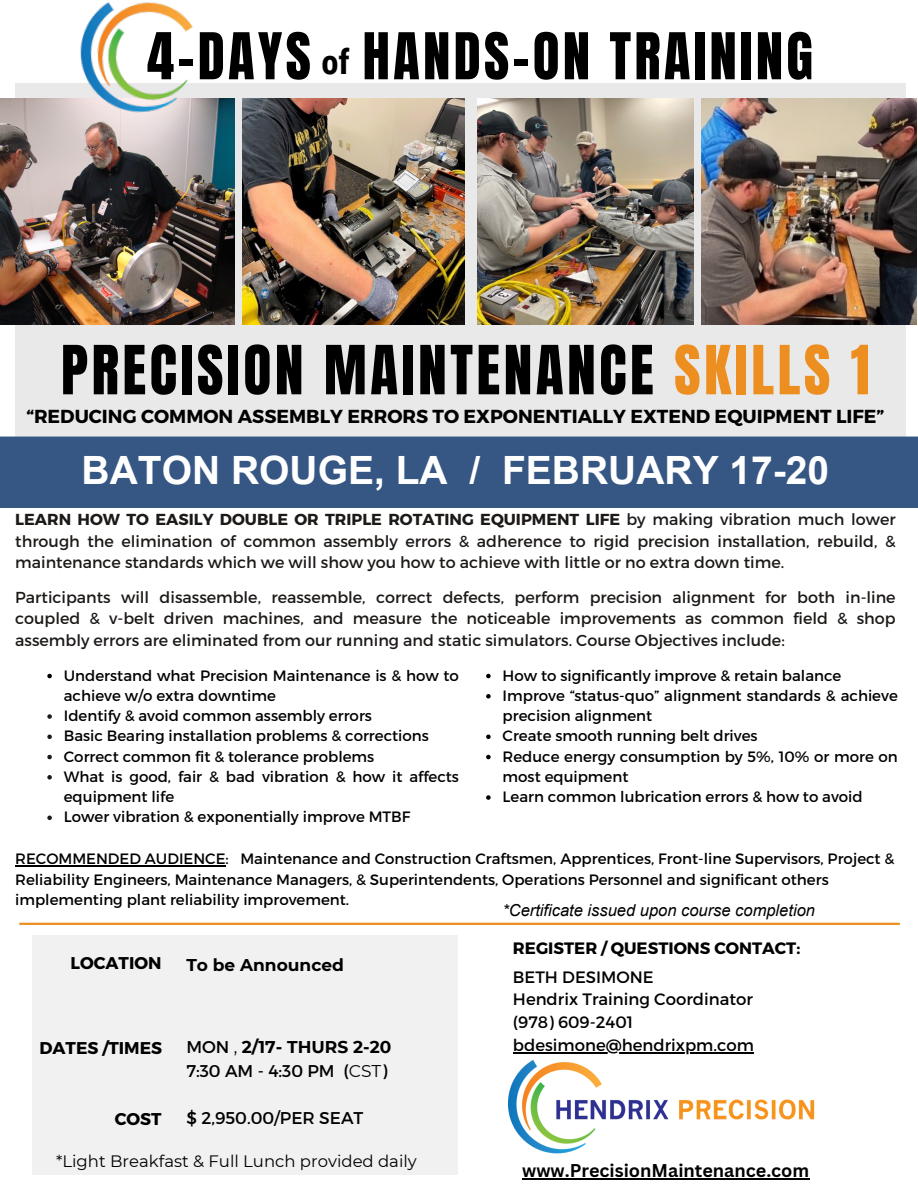
<style>
.page{position:relative;width:918px;height:1188px;background:#fff}
.page>*{position:absolute;margin:0;border:0;box-sizing:border-box;transform-origin:0 0}
.t1{font:57.6px "Anton";letter-spacing:.06em;color:#000}
.t2{font:54.75px "Anton";letter-spacing:.06em;color:#000}
.t3{font:700 39px "Arial";color:#fff}
.t4{font:700 34.5px "Roboto Condensed";color:#000}
.t5{font:700 18.75px "Montserrat";color:#000}
.t6{font:700 18px "Canva Sans";color:#000}
.t7{font:16.95px/23.7px "Montserrat";color:#000}
.t8{font:700 16.95px "Montserrat";color:#000}
.t9{font:16.5px "Montserrat";color:#000}
.t10{font:italic 16.5px "Arial";color:#000}
.t11{font:700 16.5px "Montserrat";color:#000}
.t12{font:15.9px/21.5px "Montserrat";color:#1c1917;text-align:justify}
.t13{font:15px/20.2px "Montserrat";color:#000}
.s1{color:#ed8f20}
.s2{font-weight:700}
</style>
<div class="page">
<div style="left:15px;top:83px;width:890px;height:354px;background:#e9e9e9"></div>
<div style="left:0;top:437px;width:918px;height:71px;background:#365783"></div>
<img style="left:477px;top:98px;width:217px;height:226px">
<img style="left:242px;top:99px;width:222px;height:225px">
<img style="left:0;top:99px;width:235px;height:225px">
<img style="left:701px;top:98px;width:216px;height:226px">
<div style="left:32px;top:935px;width:426px;height:240px;background:#f1f1f1"></div>
<hr style="left:19px;top:923px;width:881px;height:2px;background:#ed8f20">
<img style="left:77px;top:2px;width:131px;height:121px">
<img style="left:509px;top:1061px;width:306px;height:93px">
<svg style="left:47px;top:674px;width:5px;height:4px"></svg>
<svg style="left:47px;top:714px;width:5px;height:5px"></svg>
<svg style="left:47px;top:735px;width:5px;height:4px"></svg>
<svg style="left:47px;top:755px;width:5px;height:4px"></svg>
<svg style="left:47px;top:775px;width:5px;height:5px"></svg>
<svg style="left:47px;top:816px;width:5px;height:4px"></svg>
<svg style="left:486px;top:674px;width:5px;height:4px"></svg>
<svg style="left:486px;top:694px;width:5px;height:5px"></svg>
<svg style="left:486px;top:735px;width:5px;height:4px"></svg>
<svg style="left:486px;top:755px;width:5px;height:4px"></svg>
<svg style="left:486px;top:795px;width:5px;height:5px"></svg>
<hr style="left:513px;top:1052px;width:241px;height:2px;background:#000">
<hr style="left:522px;top:1178px;width:288px;height:2px;background:#000">
<hr style="left:15px;top:865px;width:211px;height:2px;background:#000">
<h1 class="t2" style="left:147px;top:17px;width:667px">4-DAYS HANDS-ON TRAINING</h1>
<h4 class="t4" style="left:321px;top:42px;width:30px">of</h4>
<p class="t1" style="left:61px;top:329px;width:810px">PRECISION MAINTENANCE <span class="s1">SKILLS 1</span></p>
<p class="t5" style="left:27px;top:404px;width:859px">“REDUCING COMMON ASSEMBLY ERRORS TO EXPONENTIALLY EXTEND EQUIPMENT LIFE”</p>
<h3 class="t3" style="left:82px;top:443px;width:749px">BATON ROUGE, LA / FEBRUARY 17-20</h3>
<p class="t12" style="left:15px;top:508px;width:882px"><span class="s2">LEARN HOW TO EASILY DOUBLE OR TRIPLE ROTATING EQUIPMENT LIFE</span> by making vibration much lower through the elimination of common assembly errors &amp; adherence to rigid precision installation, rebuild, &amp; maintenance standards which we will show you how to achieve with little or no extra down time.</p>
<p class="t12" style="left:15px;top:586px;width:882px">Participants will disassemble, reassemble, correct defects, perform precision alignment for both in-line coupled &amp; v-belt driven machines, and measure the noticeable improvements as common field &amp; shop assembly errors are eliminated from our running and static simulators. Course Objectives include:</p>
<p class="t13" style="left:64px;top:664px;width:397px">Understand what Precision Maintenance is &amp; how to achieve w/o extra downtime</p>
<p class="t13" style="left:64px;top:705px;width:310px">Identify &amp; avoid common assembly errors</p>
<p class="t13" style="left:64px;top:725px;width:367px">Basic Bearing installation problems &amp; corrections</p>
<p class="t13" style="left:64px;top:745px;width:312px">Correct common fit &amp; tolerance problems</p>
<p class="t13" style="left:64px;top:766px;width:397px">What is good, fair &amp; bad vibration &amp; how it affects equipment life</p>
<p class="t13" style="left:64px;top:806px;width:348px">Lower vibration &amp; exponentially improve MTBF</p>
<p class="t13" style="left:503px;top:664px;width:340px">How to significantly improve &amp; retain balance</p>
<p class="t13" style="left:503px;top:685px;width:397px">Improve “status-quo” alignment standards &amp; achieve precision alignment</p>
<p class="t13" style="left:503px;top:725px;width:256px">Create smooth running belt drives</p>
<p class="t13" style="left:503px;top:745px;width:397px">Reduce energy consumption by 5%, 10% or more on most equipment</p>
<p class="t13" style="left:503px;top:786px;width:362px">Learn common lubrication errors &amp; how to avoid</p>
<h6 class="t13" style="left:15px;top:848px;width:881px">RECOMMENDED AUDIENCE: Maintenance and Construction Craftsmen, Apprentices, Front-line Supervisors, Project &amp;<br>Reliability Engineers, Maintenance Managers, &amp; Superintendents, Operations Personnel and significant others implementing plant reliability improvement.</h6>
<p class="t10" style="left:502px;top:899px;width:314px">*Certificate issued upon course completion</p>
<p class="t8" style="left:71px;top:952px;width:93px">LOCATION</p>
<p class="t8" style="left:186px;top:953px;width:159px">To be Announced</p>
<p class="t8" style="left:39px;top:1037px;width:124px">DATES /TIMES</p>
<p class="t8" style="left:115px;top:1108px;width:48px">COST</p>
<p class="t7" style="left:186px;top:1034px;width:206px">MON , <span class="s2">2/17- THURS 2-20<br></span>7:30 AM - 4:30 PM (CST)</p>
<p class="t7" style="left:186px;top:1105px;width:179px">$ 2,950.00/PER SEAT</p>
<h4 class="t9" style="left:56px;top:1150px;width:362px">*Light Breakfast &amp; Full Lunch provided daily</h4>
<p class="t11" style="left:513px;top:937px;width:289px">REGISTER / QUESTIONS CONTACT:</p>
<h5 class="t9" style="left:513px;top:966px;width:142px">BETH DESIMONE</h5>
<h5 class="t9" style="left:513px;top:989px;width:241px">Hendrix Training Coordinator</h5>
<h5 class="t9" style="left:513px;top:1012px;width:122px">(978) 609-2401</h5>
<h4 class="t9" style="left:513px;top:1035px;width:242px">bdesimone@hendrixpm.com</h4>
<p class="t6" style="left:522px;top:1158px;width:289px">www.PrecisionMaintenance.com</p>
</div>
